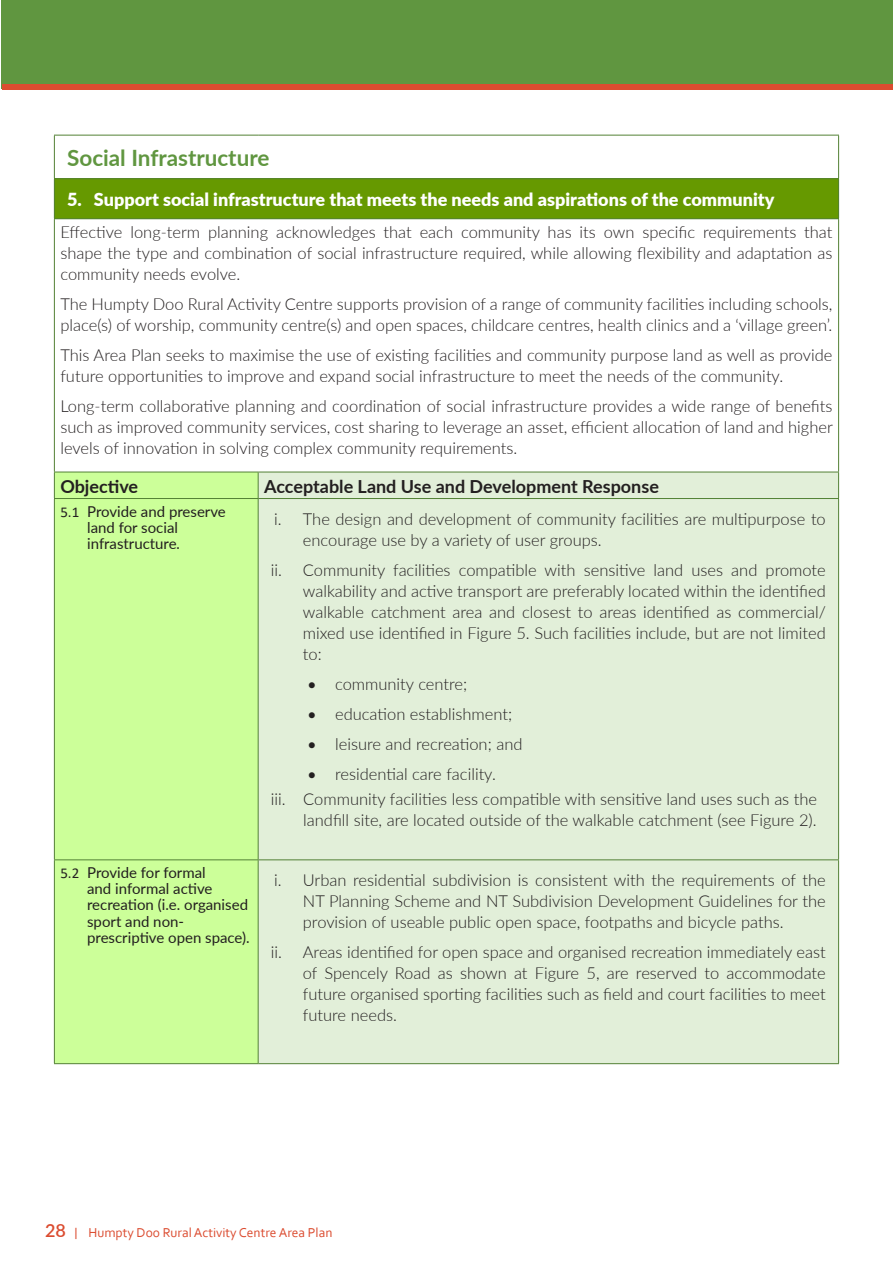
<style>
.page{position:relative;width:893px;height:1263px;background:#fff}
.page>*{position:absolute;margin:0;border:0;box-sizing:border-box;transform-origin:0 0}
.t1{font:700 22.5px "Lato";color:#609640}
.List_Paragraph{font:900 18px "Lato";color:#fff}
.t2{font:700 18px "Lato";color:#231f20}
.List_Paragraph-2{font:300 16.5px/21px "Lato";color:#231f20;text-align:justify}
.List_Paragraph-3{font:15px/16.2px "Lato";color:#231f20}
.t3{font:13.5px "Corbel";color:#db4c30}
.s1{font-family:"Calibri"}
.s2{font-style:italic}
.s3{font-family:"Lato";font-weight:600;font-size:18px}
.s4{font-family:"Lato";font-weight:600;font-style:italic;font-size:12px}
</style>
<div class="page">
<div style="left:2px;top:0;width:891px;height:89px;background:#609640"></div>
<div style="left:2px;top:84px;width:891px;height:5px;background:#db4c30"></div>
<div style="left:54px;top:179px;width:785px;height:40px;background:#690"></div>
<div style="left:55px;top:473px;width:203px;height:590px;background:#cf9"></div>
<div style="left:259px;top:473px;width:579px;height:590px;background:#e2efd9"></div>
<hr style="left:54px;top:135px;width:204px;height:1px;background:#538135">
<hr style="left:54px;top:135px;width:1px;height:43px;background:#538135">
<hr style="left:258px;top:135px;width:581px;height:1px;background:#538135">
<hr style="left:838px;top:135px;width:1px;height:43px;background:#538135">
<hr style="left:54px;top:178px;width:204px;height:1px;background:#538135">
<hr style="left:54px;top:179px;width:1px;height:39px;background:#538135">
<hr style="left:258px;top:178px;width:581px;height:1px;background:#538135">
<hr style="left:838px;top:179px;width:1px;height:39px;background:#538135">
<hr style="left:54px;top:218px;width:204px;height:1px;background:#538135">
<hr style="left:54px;top:219px;width:1px;height:253px;background:#538135">
<hr style="left:258px;top:218px;width:581px;height:1px;background:#538135">
<hr style="left:838px;top:219px;width:1px;height:253px;background:#538135">
<hr style="left:54px;top:472px;width:204px;height:1px;background:#538135">
<svg style="left:54px;top:472px;width:1px;height:26px"></svg>
<hr style="left:258px;top:472px;width:581px;height:1px;background:#538135">
<svg style="left:258px;top:472px;width:1px;height:26px"></svg>
<svg style="left:838px;top:472px;width:1px;height:26px"></svg>
<hr style="left:54px;top:498px;width:204px;height:1px;background:#538135">
<hr style="left:54px;top:499px;width:1px;height:360px;background:#538135">
<hr style="left:258px;top:498px;width:581px;height:1px;background:#538135">
<hr style="left:258px;top:499px;width:1px;height:360px;background:#538135">
<hr style="left:838px;top:499px;width:1px;height:360px;background:#538135">
<hr style="left:54px;top:859px;width:204px;height:1px;background:#538135">
<hr style="left:54px;top:860px;width:1px;height:203px;background:#538135">
<hr style="left:258px;top:859px;width:581px;height:1px;background:#538135">
<hr style="left:258px;top:860px;width:1px;height:203px;background:#538135">
<hr style="left:838px;top:860px;width:1px;height:203px;background:#538135">
<hr style="left:54px;top:1063px;width:204px;height:1px;background:#538135">
<hr style="left:258px;top:1063px;width:581px;height:1px;background:#538135">
<p class="t1" style="left:67px;top:141px;width:204px">Social Infrastructure</p>
<p class="List_Paragraph" style="left:67px;top:186px;width:709px">5. Support social infrastructure that meets the needs and aspirations of the community</p>
<p class="List_Paragraph-2" style="left:60px;top:221px;width:774px">Effective long-term planning acknowledges that each community has its own specific requirements that shape the type and combination of social infrastructure required, while allowing flexibility and adaptation as community needs evolve.</p>
<p class="List_Paragraph-2" style="left:60px;top:293px;width:774px">The Humpty Doo Rural Activity Centre supports provision of a range of community facilities including schools, place(s) of worship, community centre(s) and open spaces, childcare centres, health clinics and a ‘village green’.</p>
<p class="List_Paragraph-2" style="left:60px;top:344px;width:774px">This Area Plan seeks to maximise the use of existing facilities and community purpose land as well as provide future opportunities to improve and expand social infrastructure to meet the needs of the community.</p>
<p class="List_Paragraph-2" style="left:60px;top:395px;width:774px">Long-term collaborative planning and coordination of social infrastructure provides a wide range of benefits such as improved community services, cost sharing to leverage an asset, efficient allocation of land and higher levels of innovation in solving complex community requirements.</p>
<p class="t2" style="left:60px;top:473px;width:79px">Objective</p>
<p class="t2" style="left:264px;top:473px;width:396px">Acceptable Land Use and Development Response</p>
<p class="List_Paragraph-3" style="left:87px;top:502px;width:140px;text-indent:-27px"><span class="s1">5.1</span> Provide and preserve land for social infrastructure<span class="s2">.</span></p>
<p class="List_Paragraph-2" style="left:303px;top:507px;width:524px;text-indent:-29px">i. The design and development of community facilities are multipurpose to encourage use by a variety of user groups.</p>
<p class="List_Paragraph-2" style="left:303px;top:558px;width:524px;text-indent:-32px">ii. Community facilities compatible with sensitive land uses and promote walkability and active transport are preferably located within the identified walkable catchment area and closest to areas identified as commercial/ mixed use identified in Figure 5. Such facilities include, but are not limited to:</p>
<p class="List_Paragraph-2" style="left:308px;top:672px;width:161px">• community centre;</p>
<p class="List_Paragraph-2" style="left:308px;top:702px;width:206px">• education establishment;</p>
<p class="List_Paragraph-2" style="left:308px;top:732px;width:216px">• leisure and recreation; and</p>
<p class="List_Paragraph-2" style="left:308px;top:762px;width:189px">• residential care facility.</p>
<p class="List_Paragraph-2" style="left:271px;top:788px;width:548px;text-align:right">iii. Community facilities less compatible with sensitive land uses such as the landfill site, are located outside of the walkable catchment (see Figure 2).</p>
<p class="List_Paragraph-3" style="left:87px;top:864px;width:164px;text-indent:-27px"><span class="s1">5.2</span> Provide for formal<br>and informal active recreation (i.e. organised sport and non&shy;prescriptive open space).</p>
<p class="List_Paragraph-2" style="left:303px;top:869px;width:524px;text-indent:-29px">i. Urban residential subdivision is consistent with the requirements of the NT Planning Scheme and NT Subdivision Development Guidelines for the provision of useable public open space, footpaths and bicycle paths.</p>
<p class="List_Paragraph-2" style="left:303px;top:941px;width:524px;text-indent:-32px">ii. Areas identified for open space and organised recreation immediately east of Spencely Road as shown at Figure 5, are reserved to accommodate future organised sporting facilities such as field and court facilities to meet future needs.</p>
<p class="t3" style="left:45px;top:1224px;width:289px"><span class="s3">28</span> <span class="s4">|</span> Humpty Doo Rural Activity Centre Area Plan</p>
</div>
